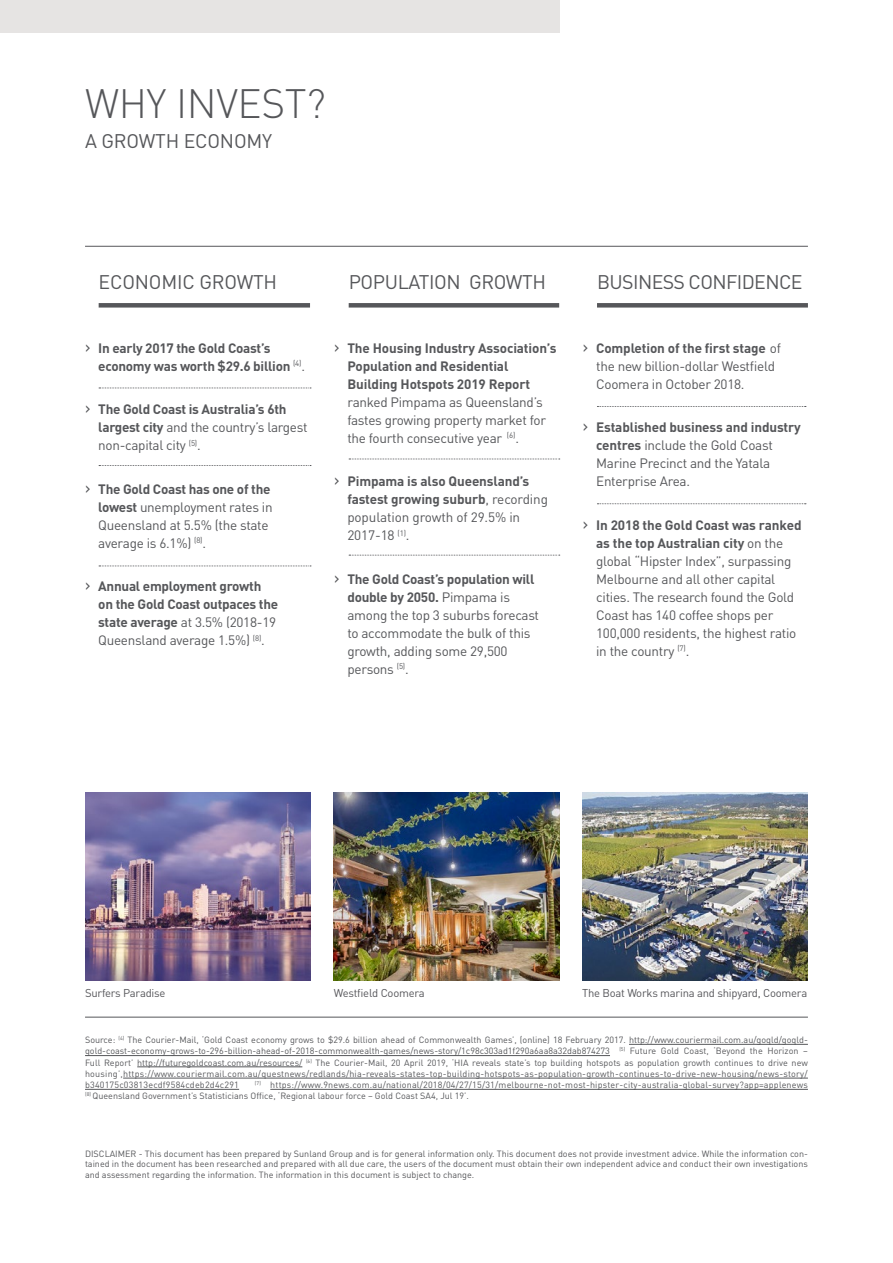
<style>
.page{position:relative;width:893px;height:1263px;background:#fff}
.page>*{position:absolute;margin:0;border:0;box-sizing:border-box;transform-origin:0 0}
.t1{font:300 40.5px "DIN";letter-spacing:-.01em;color:#56575a}
.t2{font:19.5px "DIN";letter-spacing:-.02em;color:#56575a}
.t3{font:13.5px/18px "DIN";letter-spacing:-.02em;color:#56575a}
.t4{font:700 13.5px/18px "DIN";letter-spacing:-.02em;color:#56575a}
.t5{font:11.25px "DIN";letter-spacing:-.02em;color:#56565a}
.t6{font:9px/11.2px "DIN";letter-spacing:.01em;color:#56575a;text-align:justify}
.s1{font-weight:400;font-size:18px}
.s2{font-weight:400}
.s3{font-size:18px}
.s4{font-weight:700}
</style>
<div class="page">
<svg style="left:99px;top:388px;width:212px;height:1px"></svg>
<svg style="left:349px;top:459px;width:211px;height:1px"></svg>
<svg style="left:349px;top:555px;width:211px;height:1px"></svg>
<svg style="left:99px;top:465px;width:212px;height:1px"></svg>
<svg style="left:99px;top:566px;width:212px;height:1px"></svg>
<div style="left:99px;top:303px;width:211px;height:5px;background:#56575a"></div>
<div style="left:349px;top:303px;width:210px;height:5px;background:#56575a"></div>
<div style="left:597px;top:303px;width:211px;height:5px;background:#56575a"></div>
<svg style="left:597px;top:406px;width:209px;height:1px"></svg>
<svg style="left:597px;top:503px;width:209px;height:1px"></svg>
<hr style="left:85px;top:1017px;width:723px;height:1px;background:#56575a">
<hr style="left:629px;top:1044px;width:179px;height:1px;background:#56575a">
<hr style="left:85px;top:1055px;width:525px;height:1px;background:#56575a">
<hr style="left:137px;top:1066px;width:165px;height:1px;background:#56575a">
<hr style="left:123px;top:1078px;width:685px;height:1px;background:#56575a">
<hr style="left:85px;top:1089px;width:154px;height:1px;background:#56575a">
<hr style="left:270px;top:1089px;width:538px;height:1px;background:#56575a">
<hr style="left:85px;top:246px;width:723px;height:1px;background:#56575a">
<img style="left:85px;top:793px;width:225px;height:187px">
<img style="left:334px;top:793px;width:225px;height:187px">
<img style="left:583px;top:793px;width:224px;height:187px">
<div style="left:0;top:0;width:560px;height:32px;background:#e6e4e3"></div>
<h1 class="t1" style="left:85px;top:78px;width:242px">WHY INVEST?</h1>
<h2 class="t2" style="left:85px;top:129px;width:189px">A GROWTH ECONOMY</h2>
<h2 class="t2" style="left:99px;top:270px;width:180px">ECONOMIC GROWTH</h2>
<h2 class="t2" style="left:349px;top:270px;width:199px">POPULATION GROWTH</h2>
<h2 class="t2" style="left:597px;top:270px;width:207px">BUSINESS CONFIDENCE</h2>
<h3 class="t4" style="left:98px;top:338px;width:208px;text-indent:-14px"><span class="s1">›</span> In early 2017 the Gold Coast’s economy was worth $29.6 billion <sup>(4)</sup><span class="s2">.</span></h3>
<h3 class="t4" style="left:98px;top:400px;width:211px;text-indent:-14px"><span class="s1">›</span> The Gold Coast is Australia’s 6th largest city <span class="s2">and the country’s largest non-capital city</span> <sup>(5)</sup><span class="s2">.</span></h3>
<h3 class="t3" style="left:98px;top:480px;width:176px;text-indent:-14px"><span class="s3">›</span> <span class="s4">The Gold Coast has one of the lowest</span> unemployment rates in<br>Queensland at 5.5% (the state average is 6.1%) <sup>(8)</sup>.</h3>
<h3 class="t4" style="left:98px;top:577px;width:181px;text-indent:-14px"><span class="s1">›</span> Annual employment growth on the Gold Coast outpaces the state average <span class="s2">at 3.5% (2018-19<br>Queensland average 1.5%)</span> <sup>(8)</sup><span class="s2">.</span></h3>
<h3 class="t4" style="left:347px;top:338px;width:211px;text-indent:-14px"><span class="s1">›</span> The Housing Industry Association’s<br>Population and Residential<br>Building Hotspots 2019 Report</h3>
<h3 class="t3" style="left:347px;top:393px;width:200px">ranked Pimpama as Queensland’s fastes growing property market for the fourth consecutive year <sup>(6)</sup>.</h3>
<h3 class="t4" style="left:347px;top:472px;width:202px;text-indent:-14px"><span class="s1">›</span> Pimpama is also Queensland’s fastest growing suburb<span class="s2">, recording population growth of 29.5% in<br>2017-18</span> <sup>(1)</sup><span class="s2">.</span></h3>
<h3 class="t3" style="left:347px;top:570px;width:193px;text-indent:-14px"><span class="s3">›</span> <span class="s4">The Gold Coast’s population will double by 2050.</span> Pimpama is among the top 3 suburbs forecast to accommodate the bulk of this growth, adding some 29,500 persons <sup>(5)</sup>.</h3>
<h3 class="t3" style="left:596px;top:339px;width:186px;text-indent:-14px"><span class="s3">›</span> <span class="s4">Completion of the first stage</span> of the new billion-dollar Westfield<br>Coomera in October 2018.</h3>
<h3 class="t3" style="left:596px;top:418px;width:206px;text-indent:-14px"><span class="s3">›</span> <span class="s4">Established business and industry centres</span> include the Gold Coast<br>Marine Precinct and the Yatala<br>Enterprise Area.</h3>
<p class="t3" style="left:596px;top:516px;width:207px;text-indent:-14px"><span class="s3">›</span> <span class="s4">In 2018 the Gold Coast was ranked as the top Australian city</span> on the global “Hipster Index”, surpassing<br>Melbourne and all other capital cities. The research found the Gold<br>Coast has 140 coffee shops per<br>100,000 residents, the highest ratio in the country <sup>(7)</sup>.</p>
<p class="t5" style="left:85px;top:986px;width:82px">Surfers Paradise</p>
<p class="t5" style="left:334px;top:986px;width:92px">Westfield Coomera</p>
<p class="t5" style="left:582px;top:986px;width:227px">The Boat Works marina and shipyard, Coomera</p>
<p class="t6" style="left:85px;top:1034px;width:724px">Source: <sup>(4)</sup> The Courier-Mail, ‘Gold Coast economy grows to $29.6 billion ahead of Commonwealth Games’, (online) 18 February 2017. http://www.couriermail.com.au/goqld/goqld&shy;gold-coast-economy-grows-to-296-billion-ahead-of-2018-commonwealth-games/news-story/1c98c303ad1f290a6aa8a32dab874273 <sup>(5)</sup> Future Gold Coast, ‘Beyond the Horizon – Full Report’ http://futuregoldcoast.com.au/resources/ <sup>(6)</sup> The Courier-Mail, 20 April 2019, ‘HIA reveals state’s top building hotspots as population growth continues to drive new housing’,https://www.couriermail.com.au/questnews/redlands/hia-reveals-states-top-building-hotspots-as-population-growth-continues-to-drive-new-housing/news-story/ b340175c03813ecdf9584cdeb2d4c291</p>
<p class="t6" style="left:85px;top:1079px;width:724px;text-indent:170px"><sup>(7)</sup> https://www.9news.com.au/national/2018/04/27/15/31/melbourne-not-most-hipster-city-australia-global-survey?app=applenews <sup>(8)</sup> Queensland Government’s Statisticians Office, ‘Regional labour force – Gold Coast SA4, Jul 19’.</p>
<p class="t6" style="left:85px;top:1148px;width:724px;line-height:10.5px">DISCLAIMER - This document has been prepared by Sunland Group and is for general information only. This document does not provide investment advice. While the information con&shy;tained in the document has been researched and prepared with all due care, the users of the document must obtain their own independent advice and conduct their own investigations and assessment regarding the information. The information in this document is subject to change.</p>
</div>
